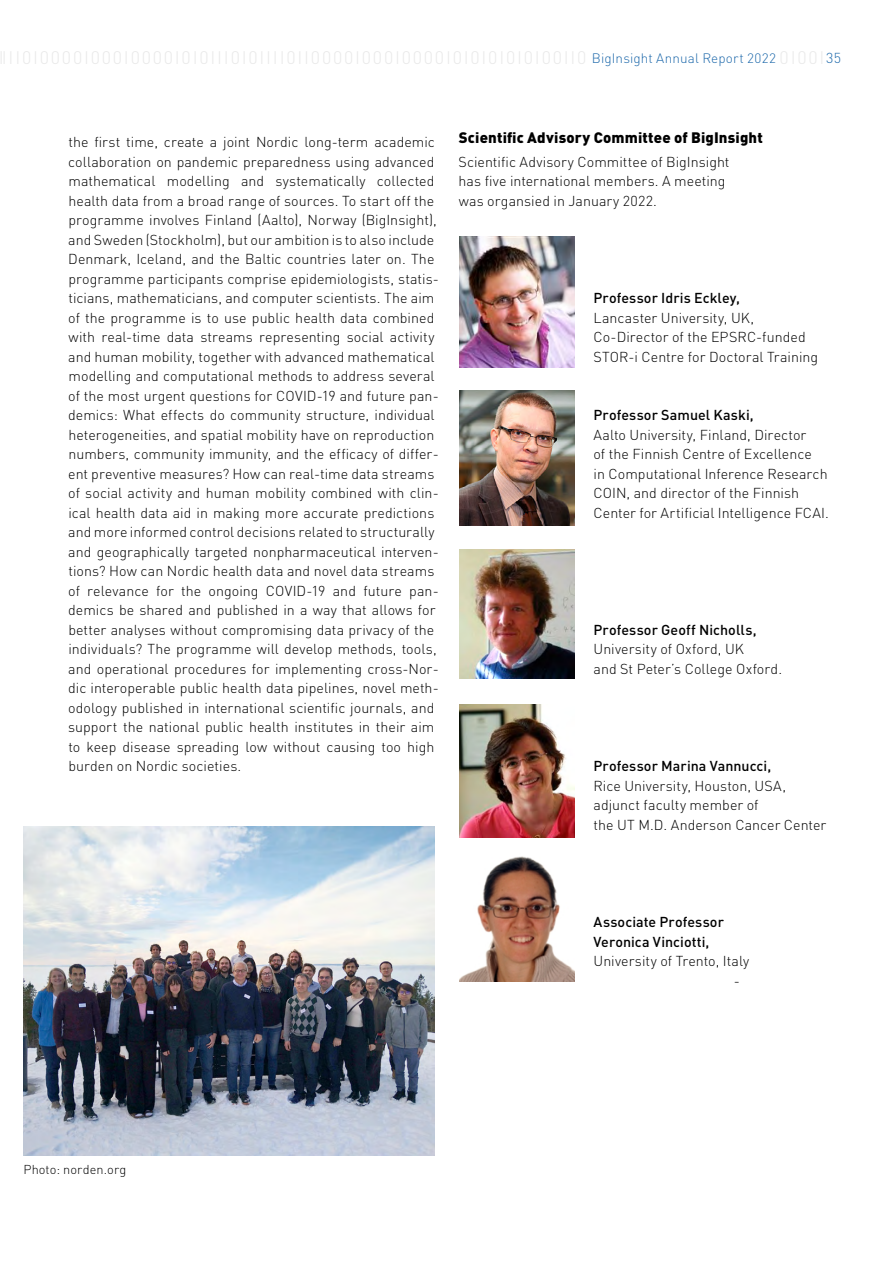
<style>
.page{position:relative;width:893px;height:1263px;background:#fff}
.page>*{position:absolute;margin:0;border:0;box-sizing:border-box;transform-origin:0 0}
._3_LITEN_OVERSKRIFT{font:900 15px "DIN Pro";letter-spacing:.01em;color:#000}
.Brødtekst_blokkjuste{font:300 14.25px/19.5px "DIN Pro";letter-spacing:.005em;color:#000}
._0_BRØDTEKST{font:300 14.25px "DIN Pro";color:#000}
._0_BRØDTEKST-2{font:500 14.25px "DIN Pro";letter-spacing:.005em;color:#000}
.billedtekst{font:300 12.75px "DIN Pro";letter-spacing:.01em;color:#000}
</style>
<div class="page">
<img style="left:459px;top:237px;width:115px;height:130px">
<img style="left:459px;top:390px;width:115px;height:136px">
<img style="left:459px;top:550px;width:115px;height:128px">
<img style="left:459px;top:704px;width:115px;height:133px">
<img style="left:459px;top:856px;width:115px;height:125px">
<img style="left:23px;top:826px;width:412px;height:329px">
<p class="Brødtekst_blokkjuste" style="left:68px;top:132px;width:372px">the fi rst time, create a joint Nordic long-term academic collaboration on pandemic preparedness using advanced mathematical modelling and systematically collected health data from a broad range of sources. To start off the programme involves Finland (Aalto), Norway (BigInsight), and Sweden (Stockholm), but our ambition is to also include Denmark, Iceland, and the Baltic countries later on. The programme participants comprise epidemiologists, statis&shy;ticians, mathematicians, and computer scientists. The aim of the programme is to use public health data combined with real-time data streams representing social activity and human mobility, together with advanced mathematical modelling and computational methods to address several of the most urgent questions for COVID-19 and future pan&shy;demics: What effects do community structure, individual heterogeneities, and spatial mobility have on reproduction numbers, community immunity, and the efficacy of differ&shy;ent preventive measures? How can real-time data streams of social activity and human mobility combined with clin&shy;ical health data aid in making more accurate predictions and more informed control decisions related to structurally and geographically targeted nonpharmaceutical interven&shy;tions? How can Nordic health data and novel data streams of relevance for the ongoing COVID-19 and future pan&shy;demics be shared and published in a way that allows for better analyses without compromising data privacy of the individuals? The programme will develop methods, tools, and operational procedures for implementing cross-Nor&shy;dic interoperable public health data pipelines, novel meth&shy;odology published in international scientific journals, and support the national public health institutes in their aim to keep disease spreading low without causing too high burden on Nordic societies.</p>
<p class="_3_LITEN_OVERSKRIFT" style="left:459px;top:127px;width:305px">Scientific Advisory Committee of BigInsight</p>
<p class="Brødtekst_blokkjuste" style="left:458px;top:151px;width:273px">Scientific Advisory Committee of BigInsight has five international members. A meeting was organsied in January 2022.</p>
<p class="_0_BRØDTEKST-2" style="left:594px;top:288px;width:148px">Professor Idris Eckley,</p>
<p class="_0_BRØDTEKST" style="left:594px;top:308px;width:162px">Lancaster University, UK,</p>
<p class="_0_BRØDTEKST" style="left:594px;top:327px;width:214px">Co-Director of the EPSRC-funded</p>
<p class="_0_BRØDTEKST" style="left:594px;top:347px;width:226px">STOR-i Centre for Doctoral Training</p>
<p class="_0_BRØDTEKST-2" style="left:594px;top:405px;width:162px">Professor Samuel Kaski,</p>
<p class="_0_BRØDTEKST" style="left:594px;top:425px;width:214px">Aalto University, Finland, Director</p>
<p class="_0_BRØDTEKST" style="left:594px;top:444px;width:220px">of the Finnish Centre of Excellence</p>
<p class="_0_BRØDTEKST" style="left:594px;top:464px;width:236px">in Computational Inference Research</p>
<p class="_0_BRØDTEKST" style="left:594px;top:483px;width:207px">COIN, and director of the Finnish</p>
<p class="_0_BRØDTEKST" style="left:594px;top:503px;width:237px">Center for Artificial Intelligence FCAI.</p>
<p class="_0_BRØDTEKST-2" style="left:594px;top:620px;width:165px">Professor Geoff Nicholls,</p>
<p class="_0_BRØDTEKST" style="left:594px;top:639px;width:152px">University of Oxford, UK</p>
<p class="_0_BRØDTEKST" style="left:594px;top:659px;width:190px">and St Peter’s College Oxford.</p>
<p class="_0_BRØDTEKST-2" style="left:594px;top:756px;width:179px">Professor Marina Vannucci,</p>
<p class="_0_BRØDTEKST" style="left:594px;top:776px;width:194px">Rice University, Houston, USA,</p>
<p class="_0_BRØDTEKST" style="left:594px;top:795px;width:167px">adjunct faculty member of</p>
<p class="_0_BRØDTEKST" style="left:594px;top:815px;width:234px">the UT M.D. Anderson Cancer Center</p>
<p class="billedtekst" style="left:23px;top:1160px;width:105px">Photo: norden.org</p>
<p class="_0_BRØDTEKST-2" style="left:594px;top:912px;width:132px">Associate Professor</p>
<p class="_0_BRØDTEKST-2" style="left:594px;top:932px;width:117px">Veronica Vinciotti,</p>
<p class="_0_BRØDTEKST" style="left:594px;top:951px;width:157px">University of Trento, Italy</p>
<p class="Brødtekst_blokkjuste" style="left:734px;top:970px;width:8px">-</p>
</div>
